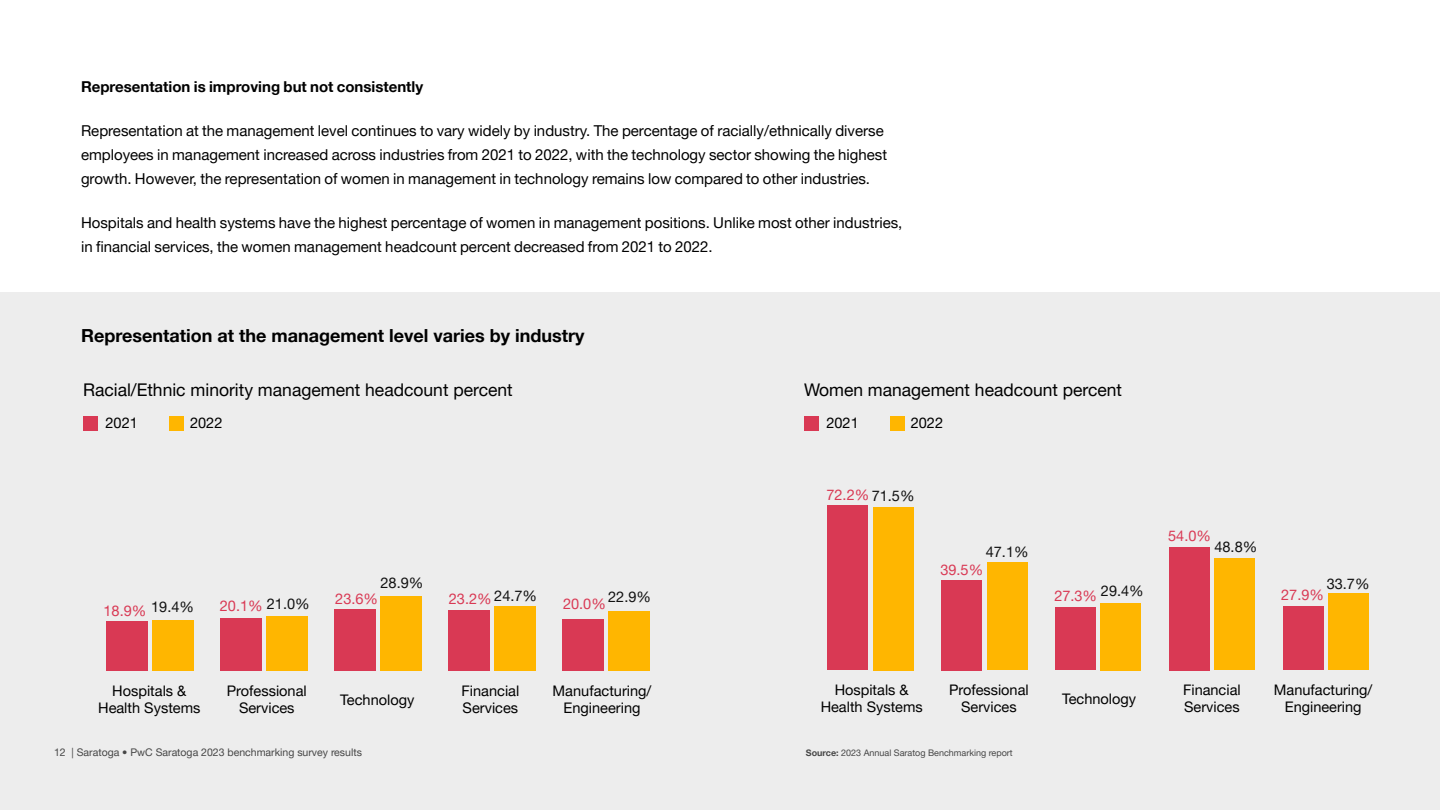
<style>
.page{position:relative;width:1440px;height:810px;background:#fff}
.page>*{position:absolute;margin:0;border:0;box-sizing:border-box;transform-origin:0 0}
.t1{font:700 18px "Helvetica Neue LT Pro";color:#000}
.t2{font:17.55px "Helvetica Neue LT Pro";color:#000}
.t3{font:17.4px "Helvetica Neue LT Pro";color:#000}
.t4{font:15px/24px "Helvetica Neue LT Pro";color:#000}
.t5{font:700 15px "Helvetica Neue LT Pro";color:#000}
.t6{font:14.55px/17.5px "Helvetica Neue LT Pro";color:#000;text-align:center}
.t7{font:14.55px "Helvetica Neue LT Pro";color:#d93954}
.t8{font:14.55px "Helvetica Neue LT Pro";color:#111}
.t9{font:10.5px "Helvetica Neue LT Pro";color:#464646}
.t10{font:9px "Helvetica Neue LT Pro";color:#464646}
.s1{color:#111}
.s2{font-weight:700}
</style>
<div class="page">
<div style="left:0;top:293px;width:1440px;height:517px;background:#ededed"></div>
<div style="left:152px;top:621px;width:41px;height:50px;background:#ffb600"></div>
<div style="left:266px;top:617px;width:41px;height:54px;background:#ffb600"></div>
<div style="left:380px;top:596px;width:41px;height:75px;background:#ffb600"></div>
<div style="left:494px;top:607px;width:41px;height:64px;background:#ffb600"></div>
<div style="left:608px;top:612px;width:41px;height:59px;background:#ffb600"></div>
<div style="left:106px;top:622px;width:41px;height:49px;background:#d93954"></div>
<div style="left:221px;top:619px;width:41px;height:52px;background:#d93954"></div>
<div style="left:335px;top:610px;width:41px;height:61px;background:#d93954"></div>
<div style="left:449px;top:611px;width:41px;height:60px;background:#d93954"></div>
<div style="left:563px;top:619px;width:41px;height:52px;background:#d93954"></div>
<div style="left:83px;top:416px;width:14px;height:15px;background:#d93954"></div>
<div style="left:169px;top:416px;width:15px;height:15px;background:#ffb600"></div>
<div style="left:873px;top:507px;width:41px;height:163px;background:#ffb600"></div>
<div style="left:986px;top:563px;width:41px;height:107px;background:#ffb600"></div>
<div style="left:1100px;top:603px;width:41px;height:67px;background:#ffb600"></div>
<div style="left:1214px;top:559px;width:41px;height:111px;background:#ffb600"></div>
<div style="left:1328px;top:593px;width:41px;height:77px;background:#ffb600"></div>
<div style="left:827px;top:505px;width:41px;height:165px;background:#d93954"></div>
<div style="left:941px;top:580px;width:41px;height:90px;background:#d93954"></div>
<div style="left:1055px;top:608px;width:41px;height:62px;background:#d93954"></div>
<div style="left:1168px;top:547px;width:41px;height:123px;background:#d93954"></div>
<div style="left:1282px;top:606px;width:41px;height:64px;background:#d93954"></div>
<div style="left:804px;top:416px;width:14px;height:15px;background:#d93954"></div>
<div style="left:890px;top:416px;width:15px;height:15px;background:#ffb600"></div>
<p class="t5" style="left:81px;top:77px;width:344px">Representation is improving but not consistently</p>
<p class="t4" style="left:81px;top:118px;width:807px">Representation at the management level continues to vary widely by industry. The percentage of racially/ethnically diverse employees in management increased across industries from 2021 to 2022, with the technology sector showing the highest growth. However, the representation of women in management in technology remains low compared to other industries.</p>
<p class="t4" style="left:81px;top:211px;width:823px">Hospitals and health systems have the highest percentage of women in management positions. Unlike most other industries, in financial services, the women management headcount percent decreased from 2021 to 2022.</p>
<p class="t1" style="left:81px;top:325px;width:505px">Representation at the management level varies by industry</p>
<p class="t2" style="left:83px;top:379px;width:431px">Racial/Ethnic minority management headcount percent</p>
<p class="t6" style="left:106px;top:414px;width:34px">2021</p>
<p class="t6" style="left:190px;top:414px;width:34px">2022</p>
<p class="t8" style="left:151px;top:598px;width:44px">19.4%</p>
<p class="t8" style="left:267px;top:595px;width:44px">21.0%</p>
<p class="t7" style="left:103px;top:602px;width:44px">18.9%</p>
<p class="t7" style="left:220px;top:597px;width:44px">20.1%</p>
<p class="t8" style="left:380px;top:573px;width:44px">28.9%</p>
<p class="t8" style="left:494px;top:587px;width:44px">24.7%</p>
<p class="t8" style="left:608px;top:587px;width:44px">22.9%</p>
<p class="t7" style="left:335px;top:590px;width:44px">23.6%</p>
<p class="t7" style="left:449px;top:590px;width:44px">23.2%</p>
<p class="t7" style="left:563px;top:595px;width:44px">20.0%</p>
<p class="t6" style="left:98px;top:682px;width:104px">Hospitals &amp;<br>Health Systems</p>
<p class="t6" style="left:227px;top:682px;width:81px">Professional<br>Services</p>
<p class="t6" style="left:340px;top:690px;width:76px">Technology</p>
<p class="t6" style="left:461px;top:682px;width:59px;text-align:left">Financial<br>Services</p>
<p class="t6" style="left:552px;top:682px;width:100px">Manufacturing/<br>Engineering</p>
<p class="t3" style="left:804px;top:379px;width:319px">Women management headcount percent</p>
<p class="t6" style="left:826px;top:414px;width:34px">2021</p>
<p class="t6" style="left:911px;top:414px;width:34px">2022</p>
<p class="t7" style="left:826px;top:486px;width:90px">72.2% <span class="s1">71.5%</span></p>
<p class="t8" style="left:986px;top:543px;width:44px">47.1%</p>
<p class="t7" style="left:940px;top:561px;width:44px">39.5%</p>
<p class="t8" style="left:1101px;top:582px;width:44px">29.4%</p>
<p class="t7" style="left:1054px;top:587px;width:44px">27.3%</p>
<p class="t7" style="left:1168px;top:527px;width:44px">54.0%</p>
<p class="t8" style="left:1214px;top:538px;width:44px">48.8%</p>
<p class="t8" style="left:1326px;top:574px;width:44px">33.7%</p>
<p class="t7" style="left:1281px;top:586px;width:44px">27.9%</p>
<p class="t6" style="left:820px;top:681px;width:104px">Hospitals &amp;<br>Health Systems</p>
<p class="t6" style="left:949px;top:681px;width:81px">Professional<br>Services</p>
<p class="t6" style="left:1062px;top:689px;width:76px">Technology</p>
<p class="t6" style="left:1183px;top:681px;width:59px;text-align:left">Financial<br>Services</p>
<p class="t6" style="left:1274px;top:681px;width:100px">Manufacturing/<br>Engineering</p>
<p class="t9" style="left:54px;top:746px;width:309px">12 | Saratoga • PwC Saratoga 2023 benchmarking survey results</p>
<p class="t10" style="left:806px;top:747px;width:208px"><span class="s2">Source:</span> 2023 Annual Saratog Benchmarking report</p>
</div>
